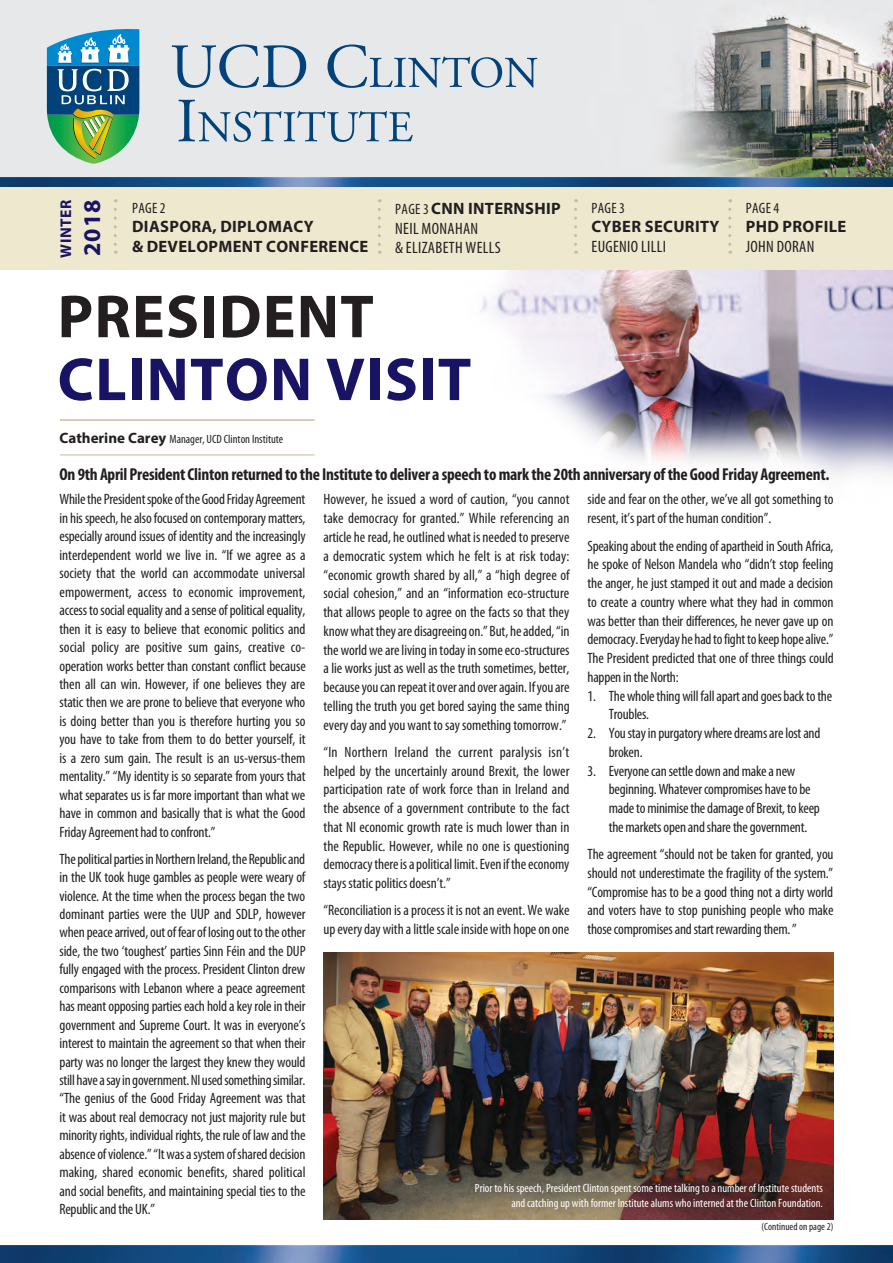
<style>
.page{position:relative;width:893px;height:1263px;background:#fff}
.page>*{position:absolute;margin:0;border:0;box-sizing:border-box;transform-origin:0 0}
.t1{font:700 61.2px "Myriad Pro";letter-spacing:.02em;color:#191364}
.t2{font:700 61.2px "Myriad Pro";letter-spacing:.02em;color:#231f20}
.t3{font:700 24px "Myriad Pro";color:#191364}
.t4{font:700 condensed 17.25px "Myriad Pro";letter-spacing:-.015em;color:#231f20}
.t5{font:condensed 16.5px/19.8px "Myriad Pro";letter-spacing:.02em;color:#231f20}
.t6{font:700 16.5px/19.8px "Myriad Pro";letter-spacing:.02em;color:#231f20}
.t7{font:700 15.6px "Myriad Pro";letter-spacing:.045em;color:#191364}
.t8{font:condensed 15px/18.5px "Myriad Pro";letter-spacing:-.01em;color:#231f20;text-align:justify}
.t9{font:condensed 12px/15px "Myriad Pro";color:#fff;text-align:right}
.t10{font:condensed 12px "Myriad Pro";color:#231f20}
.t11{font:condensed 10.5px "Myriad Pro";color:#231f20}
.s1{font-size:15px}
.s2{font-weight:700;font-stretch:normal}
.s3{font-weight:700;font-stretch:normal;font-size:15px}
</style>
<div class="page">
<img style="left:481px;top:270px;width:412px;height:207px">
<img style="left:0;top:1246px;width:893px;height:17px">
<img style="left:0;top:0;width:893px;height:178px">
<div style="left:0;top:181px;width:893px;height:89px;background:#ede8ce"></div>
<svg style="left:0;top:178px;width:893px;height:8px"></svg>
<svg style="left:47px;top:29px;width:92px;height:135px"></svg>
<svg style="left:172px;top:45px;width:134px;height:43px"></svg>
<svg style="left:327px;top:45px;width:210px;height:43px"></svg>
<svg style="left:178px;top:100px;width:235px;height:42px"></svg>
<svg style="left:114px;top:209px;width:3px;height:45px"></svg>
<svg style="left:378px;top:209px;width:3px;height:45px"></svg>
<svg style="left:574px;top:209px;width:3px;height:45px"></svg>
<svg style="left:728px;top:209px;width:3px;height:45px"></svg>
<img style="left:323px;top:952px;width:510px;height:267px">
<hr style="left:60px;top:419px;width:254px;height:2px;background:#c7be99">
<hr style="left:60px;top:454px;width:254px;height:1px;background:#c7be99">
<p class="t7" style="left:56px;top:258px;width:60px;rotate:-90deg">WINTER</p>
<h2 class="t3" style="left:76px;top:256px;width:58px;rotate:-90deg">2018</h2>
<p class="t8" style="left:132px;top:198px;width:35px">PAGE 2</p>
<p class="t6" style="left:132px;top:216px;width:238px">DIASPORA, DIPLOMACY<br>&amp; DEVELOPMENT CONFERENCE</p>
<p class="t5" style="left:395px;top:198px;width:167px"><span class="s1">PAGE 3</span> <span class="s2">CNN INTERNSHIP<br></span>NEIL MONAHAN<br>&amp; ELIZABETH WELLS</p>
<p class="t8" style="left:591px;top:198px;width:35px">PAGE 3</p>
<p class="t6" style="left:591px;top:216px;width:129px">CYBER SECURITY</p>
<p class="t5" style="left:591px;top:237px;width:76px">EUGENIO LILLI</p>
<h1 class="t2" style="left:58px;top:277px;width:318px">PRESIDENT</h1>
<h1 class="t1" style="left:58px;top:340px;width:415px">CLINTON VISIT</h1>
<p class="t10" style="left:60px;top:431px;width:225px"><span class="s3">Catherine Carey</span> Manager, UCD Clinton Institute</p>
<p class="t8" style="left:746px;top:198px;width:35px">PAGE 4</p>
<p class="t6" style="left:746px;top:216px;width:102px">PHD PROFILE</p>
<p class="t5" style="left:746px;top:237px;width:70px">JOHN DORAN</p>
<p class="t4" style="left:60px;top:463px;width:771px">On 9th April President Clinton returned to the Institute to deliver a speech to mark the 20th anniversary of the Good Friday Agreement.</p>
<p class="t8" style="left:60px;top:490px;width:248px">While the President spoke of the Good Friday Agreement in his speech, he also focused on contemporary matters, especially around issues of identity and the increasingly interdependent world we live in. “If we agree as a society that the world can accommodate universal empowerment, access to economic improvement, access to social equality and a sense of political equality, then it is easy to believe that economic politics and social policy are positive sum gains, creative co&shy;operation works better than constant conflict because then all can win. However, if one believes they are static then we are prone to believe that everyone who is doing better than you is therefore hurting you so you have to take from them to do better yourself, it is a zero sum gain. The result is an us-versus-them mentality.” “My identity is so separate from yours that what separates us is far more important than what we have in common and basically that is what the Good Friday Agreement had to confront.”</p>
<p class="t8" style="left:60px;top:849px;width:248px">The political parties in Northern Ireland, the Republic and in the UK took huge gambles as people were weary of violence. At the time when the process began the two dominant parties were the UUP and SDLP, however when peace arrived, out of fear of losing out to the other side, the two ‘toughest’ parties Sinn Féin and the DUP fully engaged with the process. President Clinton drew comparisons with Lebanon where a peace agreement has meant opposing parties each hold a key role in their government and Supreme Court. It was in everyone’s interest to maintain the agreement so that when their party was no longer the largest they knew they would still have a say in government. NI used something similar. “The genius of the Good Friday Agreement was that it was about real democracy not just majority rule but minority rights, individual rights, the rule of law and the absence of violence.” “It was a system of shared decision making, shared economic benefits, shared political and social benefits, and maintaining special ties to the Republic and the UK.”</p>
<p class="t8" style="left:323px;top:490px;width:248px">However, he issued a word of caution, “you cannot take democracy for granted.” While referencing an article he read, he outlined what is needed to preserve a democratic system which he felt is at risk today: “economic growth shared by all,” a “high degree of social cohesion,” and an “information eco-structure that allows people to agree on the facts so that they know what they are disagreeing on.” But, he added, “in the world we are living in today in some eco-structures a lie works just as well as the truth sometimes, better, because you can repeat it over and over again. If you are telling the truth you get bored saying the same thing every day and you want to say something tomorrow.”</p>
<p class="t8" style="left:323px;top:742px;width:247px">“In Northern Ireland the current paralysis isn’t helped by the uncertainly around Brexit, the lower participation rate of work force than in Ireland and the absence of a government contribute to the fact that NI economic growth rate is much lower than in the Republic. However, while no one is questioning democracy there is a political limit. Even if the economy stays static politics doesn’t.”</p>
<p class="t8" style="left:323px;top:901px;width:248px">“Reconciliation is a process it is not an event. We wake up every day with a little scale inside with hope on one</p>
<p class="t8" style="left:587px;top:490px;width:247px">side and fear on the other, we’ve all got something to resent, it’s part of the human condition”.</p>
<p class="t8" style="left:587px;top:536px;width:248px">Speaking about the ending of apartheid in South Africa, he spoke of Nelson Mandela who “didn’t stop feeling the anger, he just stamped it out and made a decision to create a country where what they had in common was better than their differences, he never gave up on democracy. Everyday he had to fight to keep hope alive.” The President predicted that one of three things could happen in the North:</p>
<p class="t8" style="left:609px;top:686px;width:225px;text-indent:-21px">1. The whole thing will fall apart and goes back to the<br>Troubles.</p>
<p class="t8" style="left:609px;top:723px;width:213px;text-indent:-21px">2. You stay in purgatory where dreams are lost and broken.</p>
<p class="t8" style="left:609px;top:761px;width:213px;text-align:left;text-indent:-21px">3. Everyone can settle down and make a new beginning. Whatever compromises have to be made to minimise the damage of Brexit, to keep the markets open and share the government.</p>
<p class="t8" style="left:587px;top:844px;width:248px">The agreement “should not be taken for granted, you should not underestimate the fragility of the system.” “Compromise has to be a good thing not a dirty world and voters have to stop punishing people who make those compromises and start rewarding them. ”</p>
<p class="t9" style="left:475px;top:1180px;width:349px">Prior to his speech, President Clinton spent some time talking to a number of Institute students and catching up with former Institute alums who interned at the Clinton Foundation.</p>
<p class="t11" style="left:762px;top:1220px;width:73px">(Continued on page 2)</p>
</div>
